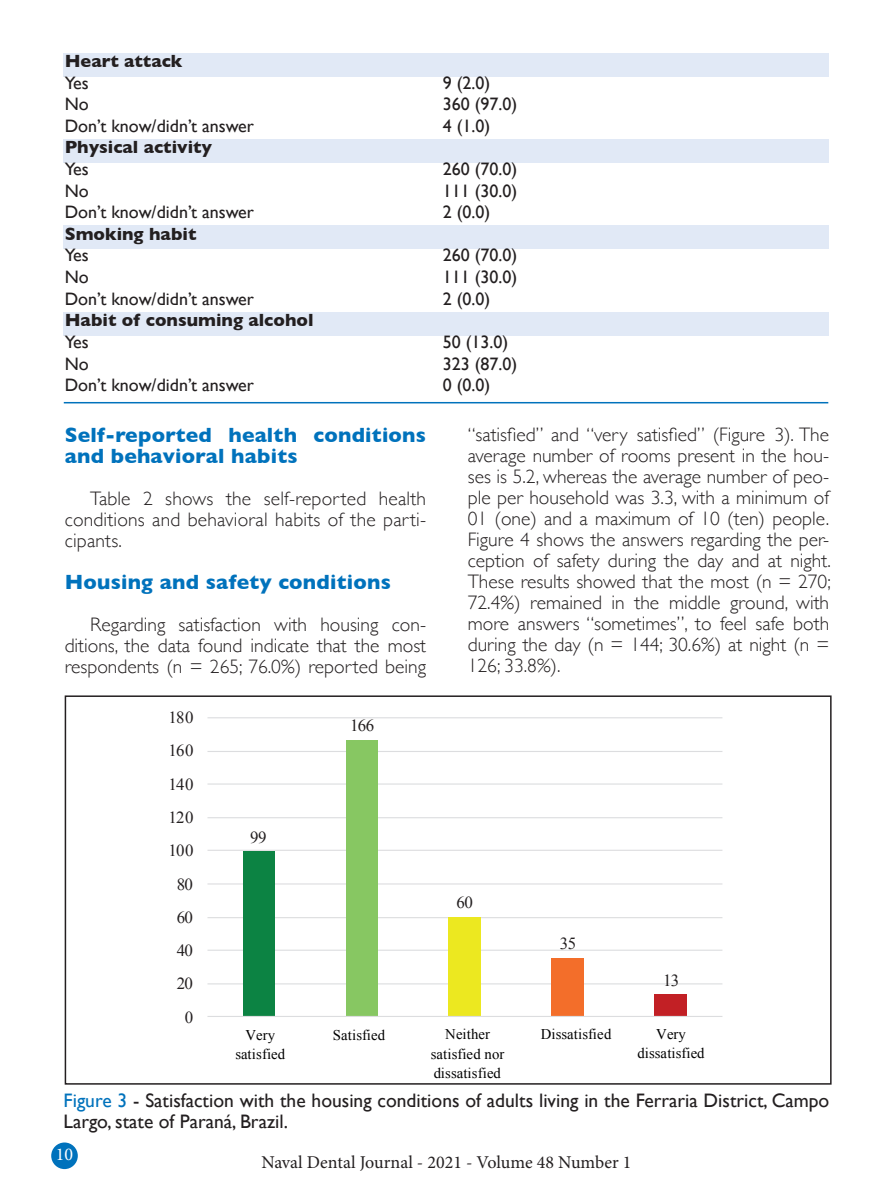
<style>
.page{position:relative;width:893px;height:1191px;background:#fff}
.page>*{position:absolute;margin:0;border:0;box-sizing:border-box;transform-origin:0 0}
.t1{font:700 21px/21px "Gill Sans";letter-spacing:.01em;color:#0072bc}
.t2{font:300 19.5px/21px "Gill Sans";color:#231f20;text-align:justify}
.t3{font:19.5px/21px "Gill Sans";color:#231f20}
.t4{font:18px "Gill Sans";color:#231f20}
.t5{font:700 18px "Gill Sans";color:#231f20}
.t6{font:18px "Minion Pro";color:#231f20}
.t7{font:18px "Minion Pro";color:#fff}
.t8{font:16.95px "Times New Roman";letter-spacing:-.015em;color:#231f20}
.t9{font:16.8px/18.9px "Times New Roman";letter-spacing:-.01em;color:#231f20;text-align:center}
.t10{font:14.7px/19.5px "Times New Roman";letter-spacing:.01em;color:#000001;text-align:center}
.s1{color:#0072bc}
</style>
<div class="page">
<div style="left:51px;top:1142px;width:27px;height:27px;background:#0072bc;border-radius:50%"></div>
<svg style="left:207px;top:717px;width:516px;height:300px"></svg>
<div style="left:64px;top:139px;width:765px;height:23px;background:#e1e9f6"></div>
<div style="left:64px;top:226px;width:765px;height:23px;background:#e1e9f6"></div>
<div style="left:64px;top:312px;width:765px;height:24px;background:#e1e9f6"></div>
<div style="left:64px;top:54px;width:765px;height:23px;background:#e1e9f6"></div>
<hr style="left:64px;top:402px;width:764px;height:1px;background:#0072bc">
<div style="left:65px;top:695px;width:767px;height:389px;border:2px solid #231f20"></div>
<p class="t5" style="left:65px;top:47px;width:119px">Heart attack</p>
<p class="t4" style="left:65px;top:72px;width:26px">Yes</p>
<p class="t4" style="left:443px;top:72px;width:49px">9 (2.0)</p>
<p class="t4" style="left:65px;top:94px;width:25px">No</p>
<p class="t4" style="left:443px;top:94px;width:76px">360 (97.0)</p>
<p class="t4" style="left:65px;top:115px;width:191px">Don’t know/didn’t answer</p>
<p class="t4" style="left:443px;top:115px;width:49px">4 (1.0)</p>
<p class="t5" style="left:65px;top:133px;width:149px">Physical activity</p>
<p class="t4" style="left:65px;top:158px;width:26px">Yes</p>
<p class="t4" style="left:443px;top:158px;width:76px">260 (70.0)</p>
<p class="t4" style="left:65px;top:180px;width:25px">No</p>
<p class="t4" style="left:443px;top:180px;width:76px">111 (30.0)</p>
<p class="t4" style="left:65px;top:202px;width:191px">Don’t know/didn’t answer</p>
<p class="t4" style="left:443px;top:202px;width:49px">2 (0.0)</p>
<p class="t5" style="left:65px;top:219px;width:133px">Smoking habit</p>
<p class="t4" style="left:65px;top:245px;width:26px">Yes</p>
<p class="t4" style="left:443px;top:245px;width:76px">260 (70.0)</p>
<p class="t4" style="left:65px;top:266px;width:25px">No</p>
<p class="t4" style="left:443px;top:266px;width:76px">111 (30.0)</p>
<p class="t4" style="left:65px;top:288px;width:191px">Don’t know/didn’t answer</p>
<p class="t4" style="left:443px;top:288px;width:49px">2 (0.0)</p>
<p class="t5" style="left:65px;top:306px;width:250px">Habit of consuming alcohol</p>
<p class="t4" style="left:65px;top:331px;width:26px">Yes</p>
<p class="t4" style="left:443px;top:331px;width:67px">50 (13.0)</p>
<p class="t4" style="left:65px;top:353px;width:25px">No</p>
<p class="t4" style="left:443px;top:353px;width:76px">323 (87.0)</p>
<p class="t4" style="left:65px;top:374px;width:191px">Don’t know/didn’t answer</p>
<p class="t4" style="left:443px;top:374px;width:49px">0 (0.0)</p>
<p class="t1" style="left:65px;top:424px;width:363px">Self-reported health conditions and behavioral habits</p>
<p class="t2" style="left:65px;top:487px;width:363px;text-indent:26px">Table 2 shows the self-reported health conditions and behavioral habits of the parti&shy;cipants.</p>
<p class="t1" style="left:65px;top:571px;width:328px">Housing and safety conditions</p>
<p class="t2" style="left:65px;top:613px;width:363px;text-indent:26px">Regarding satisfaction with housing con&shy;ditions, the data found indicate that the most respondents (n = 265; 76.0%) reported being</p>
<p class="t9" style="left:168px;top:708px;width:27px">180</p>
<p class="t9" style="left:168px;top:741px;width:27px">160</p>
<p class="t8" style="left:168px;top:772px;width:27px">140</p>
<p class="t9" style="left:168px;top:807px;width:27px">120</p>
<p class="t9" style="left:168px;top:841px;width:27px">100</p>
<p class="t9" style="left:177px;top:874px;width:18px">80</p>
<p class="t8" style="left:177px;top:905px;width:18px">60</p>
<p class="t9" style="left:177px;top:940px;width:18px">40</p>
<p class="t9" style="left:177px;top:974px;width:18px">20</p>
<p class="t9" style="left:185px;top:1007px;width:10px">0</p>
<p class="t9" style="left:250px;top:827px;width:18px">99</p>
<p class="t8" style="left:350px;top:714px;width:26px">166</p>
<p class="t2" style="left:468px;top:423px;width:365px">“satisfied” and “very satisfied” (Figure 3). The average number of rooms present in the hou&shy;ses is 5.2, whereas the average number of peo&shy;ple per household was 3.3, with a minimum of 01 (one) and a maximum of 10 (ten) people.<br>Figure 4 shows the answers regarding the per&shy;ception of safety during the day and at night.<br>These results showed that the most (n = 270; 72.4%) remained in the middle ground, with more answers “sometimes”, to feel safe both during the day (n = 144; 30.6%) at night (n = 126; 33.8%).</p>
<p class="t9" style="left:457px;top:892px;width:18px">60</p>
<p class="t9" style="left:560px;top:934px;width:18px">35</p>
<p class="t8" style="left:663px;top:968px;width:18px">13</p>
<p class="t10" style="left:235px;top:1024px;width:51px">Very satisfied</p>
<p class="t10" style="left:333px;top:1024px;width:54px">Satisfied</p>
<p class="t10" style="left:431px;top:1024px;width:75px">Neither satisfied nor dissatisfied</p>
<p class="t10" style="left:541px;top:1023px;width:72px">Dissatisfied</p>
<p class="t10" style="left:637px;top:1023px;width:69px">Very dissatisfied</p>
<p class="t9" style="left:229px;top:1026px;width:62px">Muito satisfeito</p>
<p class="t9" style="left:331px;top:1026px;width:64px">Satisfeito</p>
<p class="t9" style="left:417px;top:1026px;width:97px">Nem satisfeito e nem</p>
<p class="t8" style="left:429px;top:1062px;width:74px">insatisfeito</p>
<p class="t9" style="left:532px;top:1026px;width:75px">Insatisfeito</p>
<p class="t9" style="left:636px;top:1026px;width:74px">Muito insatisfeito</p>
<p class="t3" style="left:64px;top:1089px;width:767px"><span class="s1">Figure 3</span> - Satisfaction with the housing conditions of adults living in the Ferraria District, Campo<br>Largo, state of Paraná, Brazil.</p>
<p class="t7" style="left:56px;top:1142px;width:19px">10</p>
<p class="t6" style="left:261px;top:1150px;width:371px">Naval Dental Journal - 2021 - Volume 48 Number 1</p>
</div>
